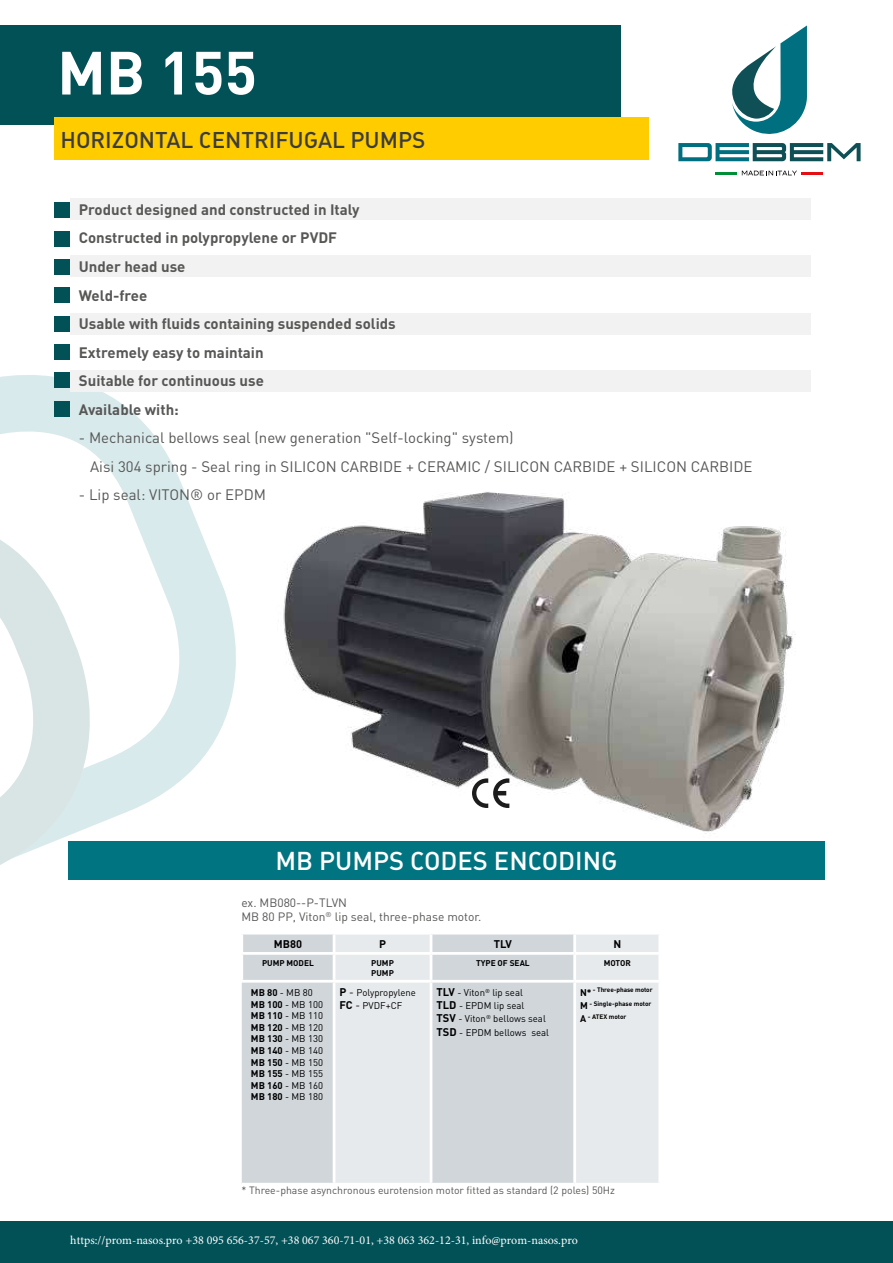
<style>
.page{position:relative;width:893px;height:1263px;background:#fff}
.page>*{position:absolute;margin:0;border:0;box-sizing:border-box;transform-origin:0 0}
.t1{font:700 60px "DIN";color:#fff}
.t2{font:25.5px "DIN Medium Alternate";color:#fff}
.t3{font:22.5px "DIN Medium Alternate";color:#3c3c3b}
.t4{font:700 15px/28.5px "DIN";color:#575756}
.t5{font:15px/28.5px "DIN";color:#575756}
.t6{font:12px "Minion Pro";color:#fff}
.t7{font:12px/14.4px "DIN";color:#575756}
.t8{font:700 11.1px "DIN";color:#000}
.t9{font:10.5px "DIN";color:#575756}
.t10{font:9.6px/11.6px "DIN";color:#000}
.t11{font:700 8.25px/9.9px "DIN";color:#000}
.t12{font:700 6.45px/13.2px "DIN";color:#000}
.s1{font-weight:700;font-size:11.1px}
.s2{font-size:11.1px}
.s3{font-size:9.6px}
.s4{font-weight:700}
</style>
<div class="page">
<div style="left:0;top:1221px;width:893px;height:42px;background:#025157"></div>
<svg style="left:0;top:375px;width:236px;height:438px"></svg>
<svg style="left:0;top:481px;width:124px;height:384px"></svg>
<div style="left:0;top:25px;width:621px;height:100px;background:#025157"></div>
<div style="left:54px;top:117px;width:594px;height:43px;background:#fc0"></div>
<hr style="left:715px;top:172px;width:22px;height:3px;background:#008e37">
<hr style="left:801px;top:172px;width:22px;height:3px;background:#e30f15">
<svg style="left:742px;top:171px;width:55px;height:4px"></svg>
<svg style="left:678px;top:25px;width:183px;height:136px"></svg>
<div style="left:70px;top:198px;width:741px;height:21px;background:#f2f2f2"></div>
<div style="left:70px;top:255px;width:741px;height:22px;background:#f2f2f2"></div>
<div style="left:70px;top:313px;width:741px;height:21px;background:#f2f2f2"></div>
<div style="left:70px;top:370px;width:741px;height:22px;background:#f2f2f2"></div>
<div style="left:54px;top:202px;width:16px;height:16px;background:#025157"></div>
<div style="left:54px;top:372px;width:16px;height:16px;background:#025157"></div>
<div style="left:54px;top:231px;width:16px;height:16px;background:#025157"></div>
<div style="left:54px;top:401px;width:16px;height:15px;background:#025157"></div>
<div style="left:54px;top:259px;width:16px;height:16px;background:#025157"></div>
<div style="left:54px;top:287px;width:16px;height:16px;background:#025157"></div>
<div style="left:54px;top:316px;width:16px;height:15px;background:#025157"></div>
<div style="left:54px;top:344px;width:16px;height:16px;background:#025157"></div>
<div style="left:68px;top:841px;width:757px;height:39px;background:#007481"></div>
<div style="left:242px;top:934px;width:91px;height:249px;background:#d0d6da"></div>
<svg style="left:335px;top:934px;width:323px;height:249px;background:#dde1e4"></svg>
<hr style="left:431px;top:952px;width:144px;height:3px;background:#fff">
<hr style="left:431px;top:980px;width:144px;height:3px;background:#fff">
<svg style="left:430px;top:934px;width:2px;height:18px"></svg>
<hr style="left:334px;top:952px;width:97px;height:3px;background:#fff">
<hr style="left:430px;top:955px;width:2px;height:25px;background:#fff">
<hr style="left:334px;top:980px;width:97px;height:3px;background:#fff">
<hr style="left:430px;top:983px;width:2px;height:200px;background:#fff">
<hr style="left:240px;top:952px;width:94px;height:3px;background:#fff">
<hr style="left:240px;top:980px;width:94px;height:3px;background:#fff">
<hr style="left:240px;top:934px;width:3px;height:18px;background:#fff">
<hr style="left:240px;top:955px;width:3px;height:25px;background:#fff">
<hr style="left:573px;top:934px;width:3px;height:18px;background:#fff">
<hr style="left:575px;top:952px;width:86px;height:3px;background:#fff">
<hr style="left:573px;top:955px;width:3px;height:25px;background:#fff">
<hr style="left:575px;top:980px;width:86px;height:3px;background:#fff">
<hr style="left:573px;top:983px;width:3px;height:200px;background:#fff">
<img style="left:283px;top:492px;width:513px;height:342px">
<h1 class="t1" style="left:57px;top:34px;width:201px">MB 155</h1>
<h3 class="t3" style="left:60px;top:126px;width:366px">HORIZONTAL CENTRIFUGAL PUMPS</h3>
<h3 class="t4" style="left:79px;top:195px;width:318px">Product designed and constructed in Italy<br>Constructed in polypropylene or PVDF<br>Under head use<br>Weld-free<br>Usable with fluids containing suspended solids<br>Extremely easy to maintain<br>Suitable for continuous use<br>Available with:</h3>
<h3 class="t5" style="left:90px;top:423px;width:664px;text-indent:-11px">- Mechanical bellows seal (new generation "Self-locking" system)<br>Aisi 304 spring - Seal ring in SILICON CARBIDE + CERAMIC / SILICON CARBIDE + SILICON CARBIDE</h3>
<h3 class="t5" style="left:79px;top:480px;width:189px">- Lip seal: VITON® or EPDM</h3>
<h2 class="t2" style="left:276px;top:845px;width:343px">MB PUMPS CODES ENCODING</h2>
<p class="t7" style="left:241px;top:895px;width:241px">ex. MB080--P-TLVN<br>MB 80 PP, Viton<sup>®</sup> lip seal, three-phase motor.</p>
<p class="t8" style="left:274px;top:936px;width:30px">MB80</p>
<p class="t8" style="left:379px;top:936px;width:8px">P</p>
<p class="t8" style="left:494px;top:936px;width:20px">TLV</p>
<p class="t8" style="left:613px;top:936px;width:9px">N</p>
<p class="t11" style="left:262px;top:957px;width:53px">PUMP MODEL</p>
<p class="t11" style="left:371px;top:957px;width:24px">PUMP<br>PUMP</p>
<p class="t11" style="left:476px;top:957px;width:55px">TYPE OF SEAL</p>
<p class="t11" style="left:604px;top:957px;width:29px">MOTOR</p>
<p class="t10" style="left:340px;top:986px;width:78px;line-height:13.2px"><span class="s1">P</span> <span class="s2">-</span> Polypropylene<br><span class="s1">FC</span> <span class="s2">-</span> PVDF+CF</p>
<p class="t10" style="left:437px;top:986px;width:114px;line-height:13.2px"><span class="s1">TLV</span> - Viton<sup>®</sup> lip seal<br><span class="s1">TLD</span> - EPDM lip seal<br><span class="s1">TSV</span> - Viton<sup>®</sup> bellows seal<br><span class="s1">TSD</span> - EPDM bellows seal</p>
<p class="t12" style="left:580px;top:983px;width:74px"><span class="s3">N*</span> - Three-phase motor<br><span class="s3">M</span> - Single-phase motor<br><span class="s3">A</span> - ATEX motor</p>
<p class="t10" style="left:251px;top:986px;width:74px"><span class="s4">MB 80</span> - MB 80<br><span class="s4">MB 100</span> - MB 100<br><span class="s4">MB 110</span> - MB 110<br><span class="s4">MB 120</span> - MB 120<br><span class="s4">MB 130</span> - MB 130<br><span class="s4">MB 140</span> - MB 140<br><span class="s4">MB 150</span> - MB 150<br><span class="s4">MB 155</span> - MB 155<br><span class="s4">MB 160</span> - MB 160<br><span class="s4">MB 180</span> - MB 180</p>
<p class="t9" style="left:241px;top:1184px;width:375px">* Three-phase asynchronous eurotension motor fitted as standard (2 poles) 50Hz</p>
<p class="t6" style="left:70px;top:1232px;width:509px">https://prom-nasos.pro +38 095 656-37-57, +38 067 360-71-01, +38 063 362-12-31, info@prom-nasos.pro</p>
</div>
